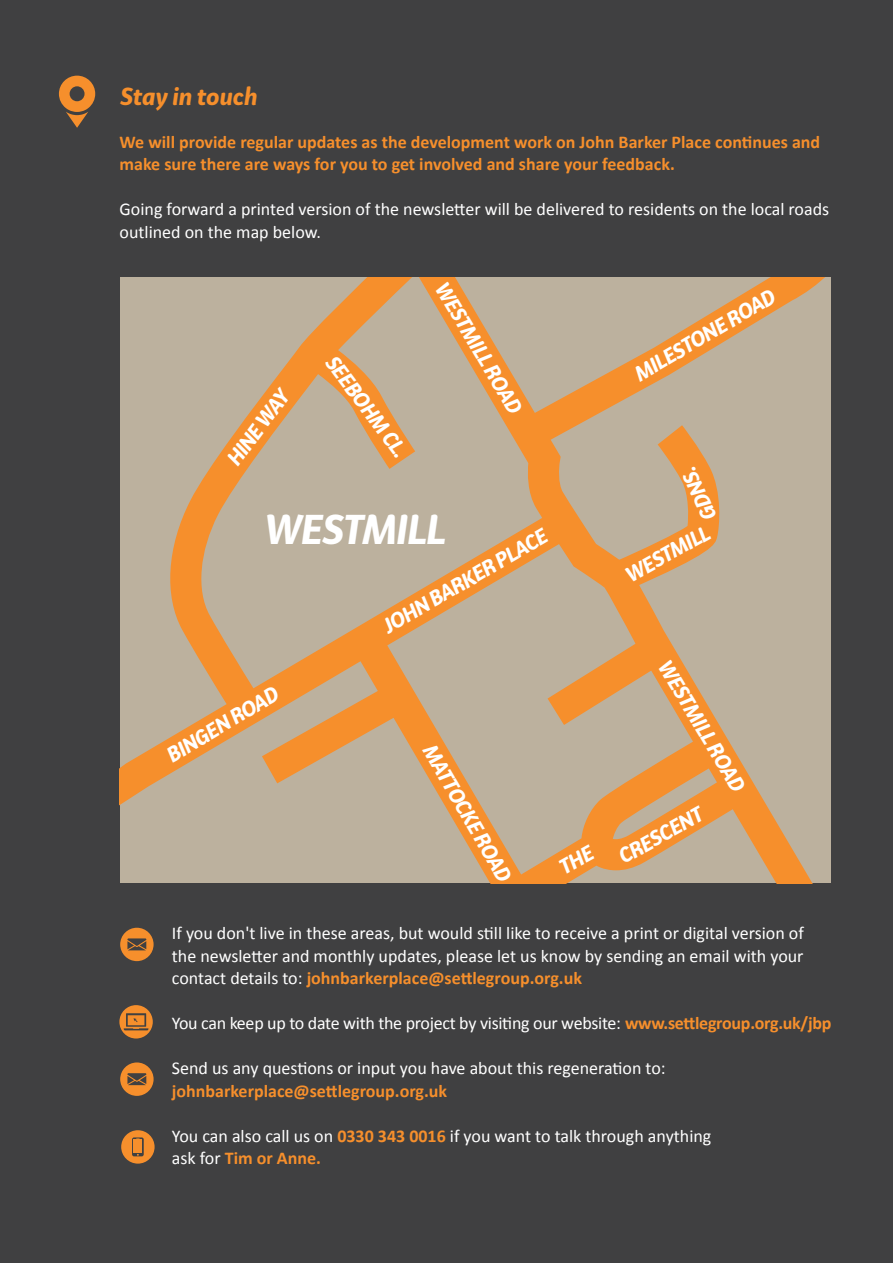
<style>
.page{position:relative;width:893px;height:1263px;background:#404041}
.page>*{position:absolute;margin:0;border:0;box-sizing:border-box;transform-origin:0 0}
.t1{font:italic 700 40.5px "Bw Surco";letter-spacing:-.025em;color:#fff}
.t2{font:italic 700 24px "Bw Surco";color:#f68f2c}
.t3{font:italic 700 20.7px "Bw Surco";color:#fff}
.t4{font:18px/22.5px "Calibri";color:#fff}
.t5{font:700 18px/22.5px "Calibri";color:#f68f2c}
.s1{font-weight:700;color:#f68f2c}
</style>
<div class="page">
<svg style="left:59px;top:76px;width:36px;height:52px"></svg>
<svg style="left:119px;top:1005px;width:34px;height:33px"></svg>
<svg style="left:121px;top:1130px;width:34px;height:33px"></svg>
<svg style="left:120px;top:928px;width:34px;height:33px"></svg>
<svg style="left:120px;top:1062px;width:34px;height:34px"></svg>
<svg style="left:120px;top:277px;width:711px;height:606px;background:#c8a984"></svg>
<svg style="left:615px;top:425px;width:107px;height:165px;background:#d1a474"></svg>
<svg style="left:548px;top:638px;width:112px;height:87px;background:#d2a370"></svg>
<svg style="left:559px;top:844px;width:37px;height:30px"></svg>
<h2 class="t2" style="left:120px;top:80px;width:139px">Stay in touch</h2>
<p class="t5" style="left:120px;top:131px;width:702px">We will provide regular updates as the development work on John Barker Place continues and make sure there are ways for you to get involved and share your feedback.</p>
<p class="t4" style="left:120px;top:198px;width:711px">Going forward a printed version of the newsletter will be delivered to residents on the local roads outlined on the map below.</p>
<p class="t3" style="left:453px;top:277px;width:150px;rotate:59deg">WESTMILL ROAD</p>
<p class="t3" style="left:629px;top:363px;width:161px;rotate:-31deg">MILESTONE ROAD</p>
<p class="t3" style="left:342px;top:350px;width:122px;rotate:53deg">SEEBOHM CL.</p>
<p class="t3" style="left:220px;top:454px;width:91px;rotate:-53deg">HINE WAY</p>
<p class="t3" style="left:697px;top:525px;width:58px;rotate:-114deg">GDNS.</p>
<h1 class="t1" style="left:264px;top:501px;width:183px">WESTMILL</h1>
<p class="t3" style="left:620px;top:563px;width:95px;rotate:-29deg">WESTMILL</p>
<p class="t3" style="left:377px;top:615px;width:188px;rotate:-30deg">JOHN BARKER PLACE</p>
<p class="t3" style="left:161px;top:744px;width:128px;rotate:-31deg">BINGEN ROAD</p>
<p class="t3" style="left:441px;top:739px;width:156px;rotate:60deg">MATTOCKE ROAD</p>
<p class="t3" style="left:676px;top:655px;width:150px;rotate:59deg">WESTMILL ROAD</p>
<p class="t3" style="left:613px;top:845px;width:95px;rotate:-29deg">CRESCENT</p>
<p class="t4" style="left:172px;top:922px;width:633px;text-align:justify">If you don't live in these areas, but would still like to receive a print or digital version of the newsletter and monthly updates, please let us know by sending an email with your contact details to: <span class="s1">johnbarkerplace@settlegroup.org.uk</span></p>
<p class="t4" style="left:172px;top:1012px;width:661px">You can keep up to date with the project by visiting our website: <span class="s1">www.settlegroup.org.uk/jbp</span></p>
<p class="t4" style="left:172px;top:1057px;width:495px">Send us any questions or input you have about this regeneration to:</p>
<p class="t5" style="left:172px;top:1079px;width:277px">johnbarkerplace@settlegroup.org.uk</p>
<p class="t4" style="left:172px;top:1125px;width:541px">You can also call us on <span class="s1">0330 343 0016</span> if you want to talk through anything ask for <span class="s1">Tim or Anne.</span></p>
</div>
